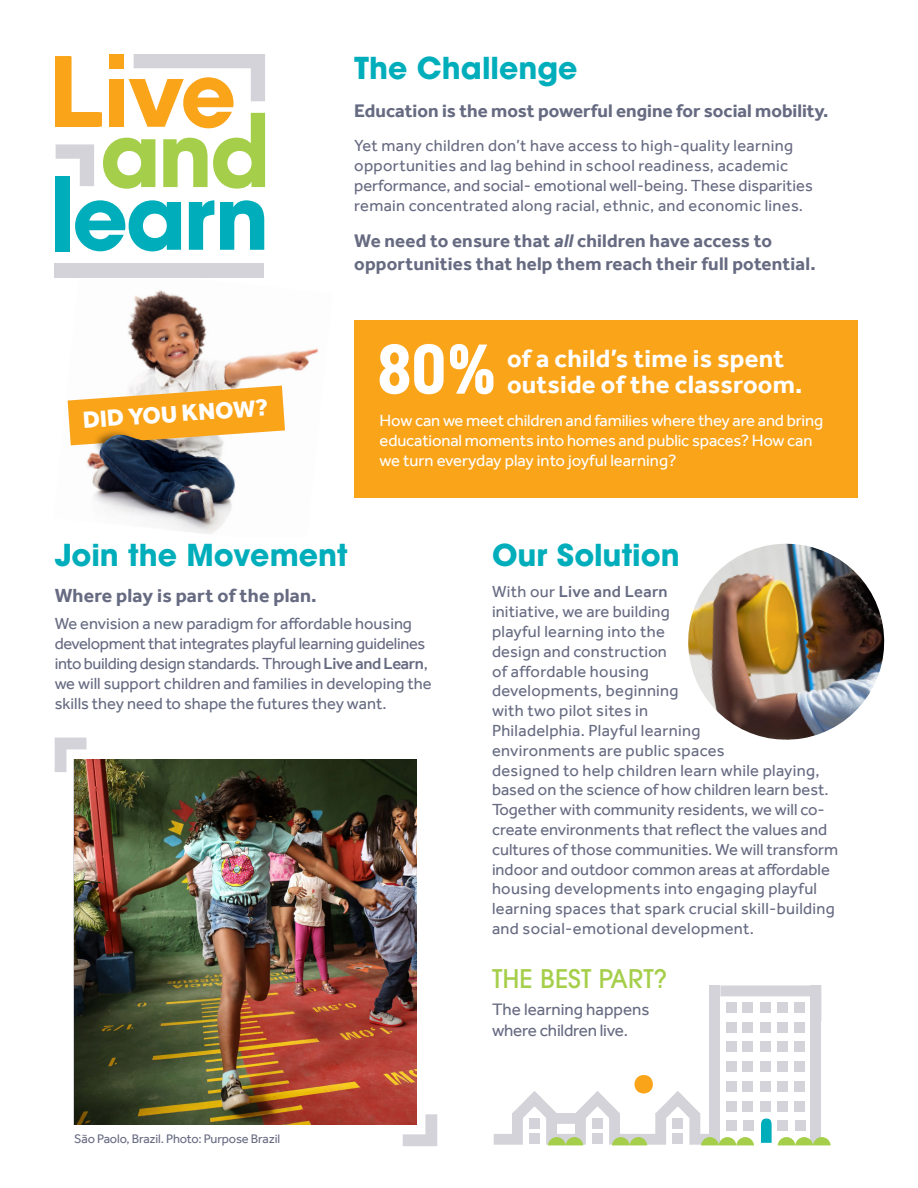
<style>
.page{position:relative;width:918px;height:1188px;background:#fff}
.page>*{position:absolute;margin:0;border:0;box-sizing:border-box;transform-origin:0 0}
.t1{font:700 30px "ITC Avant Garde Pro";color:#00aebb}
.t2{font:700 25.8px/25.8px "Effra";letter-spacing:.01em;color:#fff}
.t3{font:500 25.5px "ITC Avant Garde Pro";color:#a5cf4a}
.t4{font:800 24px "Effra";color:#fff}
.t5{font:700 19.5px "Effra";letter-spacing:.01em;color:#676b82}
.t6{font:700 18.75px/22.5px "Effra";letter-spacing:.01em;color:#676b82}
.t7{font:17.1px/20.4px "Effra";color:#676b82}
.t8{font:16.65px/20px "Effra";letter-spacing:-.01em;color:#fff}
.t9{font:16.5px/19.8px "Effra";color:#676b82}
.t10{font:16.5px/20px "Effra";letter-spacing:.02em;color:#676b82}
.t11{font:12.75px "Effra";letter-spacing:-.01em;color:#676b82}
.s1{font-style:italic}
.s2{font-weight:500}
</style>
<div class="page">
<img style="left:54px;top:267px;width:265px;height:267px">
<svg style="left:720px;top:986px;width:91px;height:35px"></svg>
<div style="left:710px;top:986px;width:10px;height:159px;background:#d4d3da"></div>
<div style="left:811px;top:986px;width:10px;height:159px;background:#d4d3da"></div>
<svg style="left:761px;top:1119px;width:11px;height:24px"></svg>
<div style="left:726px;top:1061px;width:10px;height:11px;background:#d4d3da"></div>
<div style="left:726px;top:1041px;width:10px;height:11px;background:#d4d3da"></div>
<div style="left:726px;top:1022px;width:10px;height:10px;background:#d4d3da"></div>
<div style="left:726px;top:1002px;width:10px;height:11px;background:#d4d3da"></div>
<div style="left:743px;top:1061px;width:10px;height:11px;background:#d4d3da"></div>
<div style="left:743px;top:1041px;width:10px;height:11px;background:#d4d3da"></div>
<div style="left:743px;top:1022px;width:10px;height:10px;background:#d4d3da"></div>
<div style="left:743px;top:1002px;width:10px;height:11px;background:#d4d3da"></div>
<div style="left:760px;top:1101px;width:11px;height:11px;background:#d4d3da"></div>
<div style="left:760px;top:1081px;width:11px;height:11px;background:#d4d3da"></div>
<div style="left:760px;top:1061px;width:11px;height:11px;background:#d4d3da"></div>
<div style="left:760px;top:1041px;width:11px;height:11px;background:#d4d3da"></div>
<div style="left:760px;top:1022px;width:11px;height:10px;background:#d4d3da"></div>
<div style="left:760px;top:1002px;width:11px;height:11px;background:#d4d3da"></div>
<div style="left:778px;top:1101px;width:10px;height:11px;background:#d4d3da"></div>
<div style="left:778px;top:1081px;width:10px;height:11px;background:#d4d3da"></div>
<div style="left:778px;top:1061px;width:10px;height:11px;background:#d4d3da"></div>
<div style="left:778px;top:1041px;width:10px;height:11px;background:#d4d3da"></div>
<div style="left:778px;top:1022px;width:10px;height:10px;background:#d4d3da"></div>
<div style="left:778px;top:1002px;width:10px;height:11px;background:#d4d3da"></div>
<div style="left:777px;top:1120px;width:11px;height:11px;background:#d4d3da"></div>
<div style="left:794px;top:1101px;width:11px;height:11px;background:#d4d3da"></div>
<div style="left:794px;top:1081px;width:11px;height:11px;background:#d4d3da"></div>
<div style="left:794px;top:1061px;width:11px;height:11px;background:#d4d3da"></div>
<div style="left:794px;top:1041px;width:11px;height:11px;background:#d4d3da"></div>
<div style="left:794px;top:1022px;width:11px;height:10px;background:#d4d3da"></div>
<div style="left:794px;top:1002px;width:11px;height:11px;background:#d4d3da"></div>
<div style="left:795px;top:1120px;width:11px;height:11px;background:#d4d3da"></div>
<svg style="left:778px;top:1137px;width:53px;height:8px"></svg>
<svg style="left:494px;top:1075px;width:260px;height:70px"></svg>
<svg style="left:68px;top:386px;width:217px;height:59px;background:#f5b44d"></svg>
<img style="left:75px;top:760px;width:341px;height:365px">
<svg style="left:403px;top:1114px;width:34px;height:32px"></svg>
<svg style="left:55px;top:738px;width:32px;height:34px"></svg>
<div style="left:354px;top:320px;width:504px;height:178px;background:#faa41a"></div>
<svg style="left:380px;top:344px;width:64px;height:50px"></svg>
<svg style="left:450px;top:344px;width:43px;height:50px"></svg>
<img style="left:688px;top:543px;width:197px;height:197px">
<div style="left:55px;top:263px;width:209px;height:14px;background:#d4d3da"></div>
<div style="left:55px;top:176px;width:14px;height:76px;background:#00aebb"></div>
<svg style="left:55px;top:54px;width:210px;height:135px"></svg>
<svg style="left:75px;top:200px;width:106px;height:51px"></svg>
<svg style="left:189px;top:200px;width:25px;height:50px"></svg>
<svg style="left:220px;top:200px;width:44px;height:50px"></svg>
<div style="left:92px;top:428px;width:46px;height:31px;background:#000;opacity:.61"></div>
<img style="left:100px;top:435px;width:42px;height:33px">
<h3 class="t4" style="left:82px;top:406px;width:187px;rotate:-4deg">DID YOU KNOW?</h3>
<h1 class="t1" style="left:354px;top:48px;width:225px">The Challenge</h1>
<p class="t6" style="left:354px;top:99px;width:476px">Education is the most powerful engine for social mobility.</p>
<p class="t10" style="left:354px;top:136px;width:460px">Yet many children don’t have access to high-quality learning opportunities and lag behind in school readiness, academic performance, and social- emotional well-being. These disparities remain concentrated along racial, ethnic, and economic lines.</p>
<p class="t6" style="left:354px;top:230px;width:463px">We need to ensure that <span class="s1">all</span> children have access to opportunities that help them reach their full potential.</p>
<h2 class="t2" style="left:507px;top:346px;width:297px">of a child’s time is spent outside of the classroom.</h2>
<p class="t8" style="left:380px;top:410px;width:445px">How can we meet children and families where they are and bring educational moments into homes and public spaces? How can we turn everyday play into joyful learning?</p>
<h1 class="t1" style="left:55px;top:535px;width:294px">Join the Movement</h1>
<p class="t5" style="left:55px;top:584px;width:264px">Where play is part of the plan.</p>
<p class="t9" style="left:55px;top:614px;width:378px">We envision a new paradigm for affordable housing development that integrates playful learning guidelines into building design standards. Through <span class="s2">Live and Learn</span>, we will support children and families in developing the skills they need to shape the futures they want.</p>
<p class="t11" style="left:74px;top:1131px;width:207px">São Paolo, Brazil. Photo: Purpose Brazil</p>
<h1 class="t1" style="left:492px;top:535px;width:189px">Our Solution</h1>
<p class="t9" style="left:492px;top:582px;width:348px">With our <span class="s2">Live and Learn<br></span>initiative, we are building<br>playful learning into the<br>design and construction<br>of affordable housing<br>developments, beginning<br>with two pilot sites in<br>Philadelphia. Playful learning<br>environments are public spaces<br>designed to help children learn while playing, based on the science of how children learn best.<br>Together with community residents, we will co&shy;create environments that reflect the values and cultures of those communities. We will transform indoor and outdoor common areas at affordable housing developments into engaging playful learning spaces that spark crucial skill-building and social-emotional development.</p>
<h3 class="t3" style="left:492px;top:962px;width:177px">THE BEST PART?</h3>
<p class="t7" style="left:492px;top:999px;width:159px">The learning happens where children live.</p>
</div>
